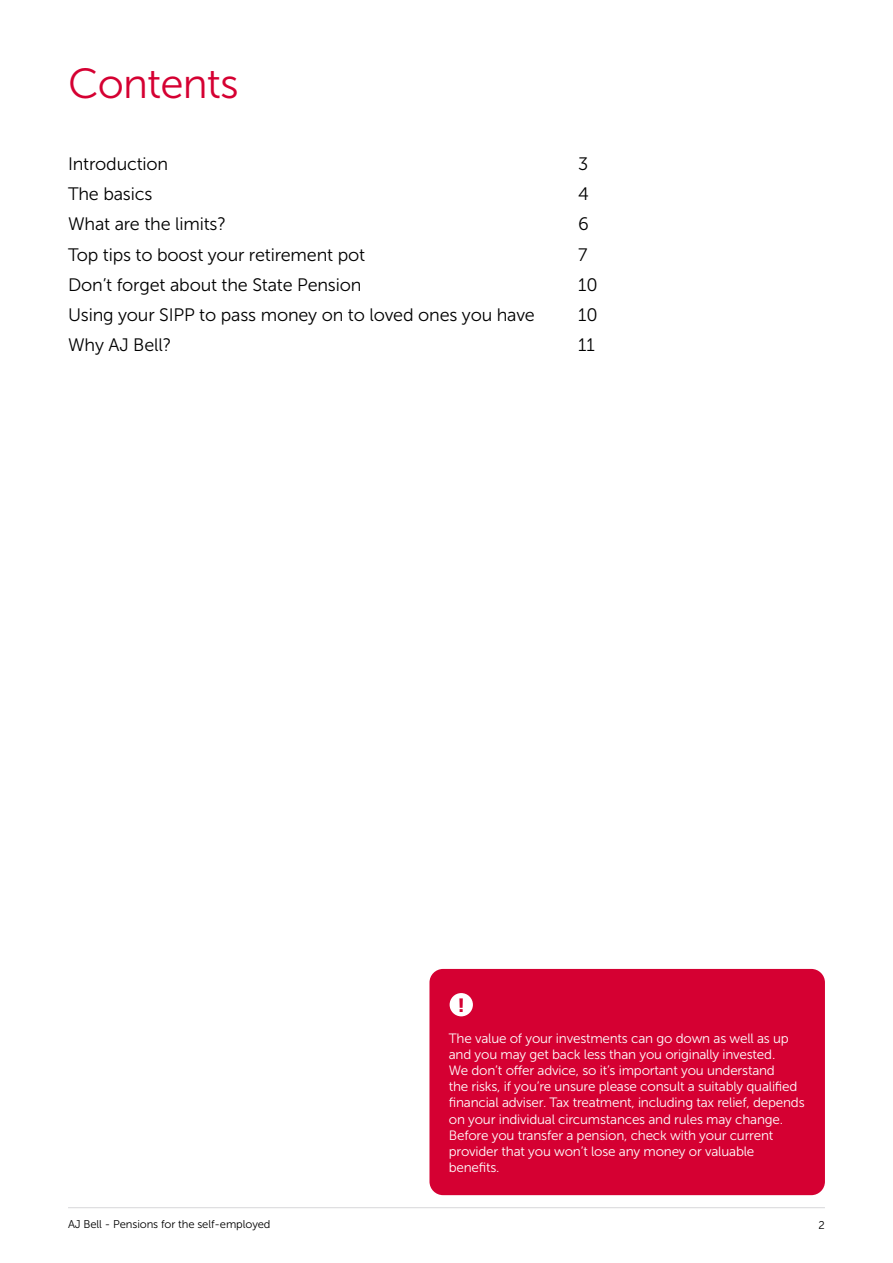
<style>
.page{position:relative;width:893px;height:1263px;background:#fff}
.page>*{position:absolute;margin:0;border:0;box-sizing:border-box;transform-origin:0 0}
.t1{font:42px "Museo Sans 300";letter-spacing:-.02em;color:#d50032}
.t2{font:19.05px "Museo Sans 900";color:#d50032}
.t3{font:18px "Museo Sans 300";letter-spacing:-.01em;color:#000}
.Museo_300_9pt_White__body{font:13.5px/16.2px "Museo Sans 300";letter-spacing:-.015em;color:#fff}
.t4{font:11.25px "Museo Sans 300";letter-spacing:-.01em;color:#000}
</style>
<div class="page">
<div style="left:429px;top:969px;width:396px;height:226px;background:#d50032;border-radius:14px"></div>
<div style="left:450px;top:993px;width:23px;height:23px;background:#fff;border-radius:50%"></div>
<hr style="left:68px;top:1207px;width:757px;height:1px;background:#d7d7d9">
<p class="t1" style="left:68px;top:60px;width:172px">Contents</p>
<p class="t3" style="left:68px;top:154px;width:102px">Introduction</p>
<p class="t3" style="left:578px;top:154px;width:12px">3</p>
<p class="t3" style="left:68px;top:184px;width:86px">The basics</p>
<p class="t3" style="left:578px;top:184px;width:12px">4</p>
<p class="t3" style="left:68px;top:214px;width:160px">What are the limits?</p>
<p class="t3" style="left:578px;top:214px;width:12px">6</p>
<p class="t3" style="left:68px;top:245px;width:299px">Top tips to boost your retirement pot</p>
<p class="t3" style="left:578px;top:245px;width:11px">7</p>
<p class="t3" style="left:68px;top:275px;width:295px">Don’t forget about the State Pension</p>
<p class="t3" style="left:578px;top:275px;width:21px">10</p>
<p class="t3" style="left:68px;top:305px;width:468px">Using your SIPP to pass money on to loved ones you have</p>
<p class="t3" style="left:578px;top:305px;width:21px">10</p>
<p class="t3" style="left:68px;top:335px;width:105px">Why AJ Bell?</p>
<p class="t3" style="left:578px;top:335px;width:18px">11</p>
<p class="t2" style="left:458px;top:994px;width:8px">!</p>
<p class="Museo_300_9pt_White__body" style="left:449px;top:1030px;width:357px">The value of your investments can go down as well as up and you may get back less than you originally invested.<br>We don’t offer advice, so it’s important you understand<br>the risks, if you’re unsure please consult a suitably qualified financial adviser. Tax treatment, including tax relief, depends on your individual circumstances and rules may change.</p>
<p class="Museo_300_9pt_White__body" style="left:449px;top:1127px;width:326px">Before you transfer a pension, check with your current provider that you won’t lose any money or valuable benefits.</p>
<p class="t4" style="left:68px;top:1218px;width:204px">AJ Bell - Pensions for the self-employed</p>
<p class="t4" style="left:819px;top:1219px;width:8px">2</p>
</div>
